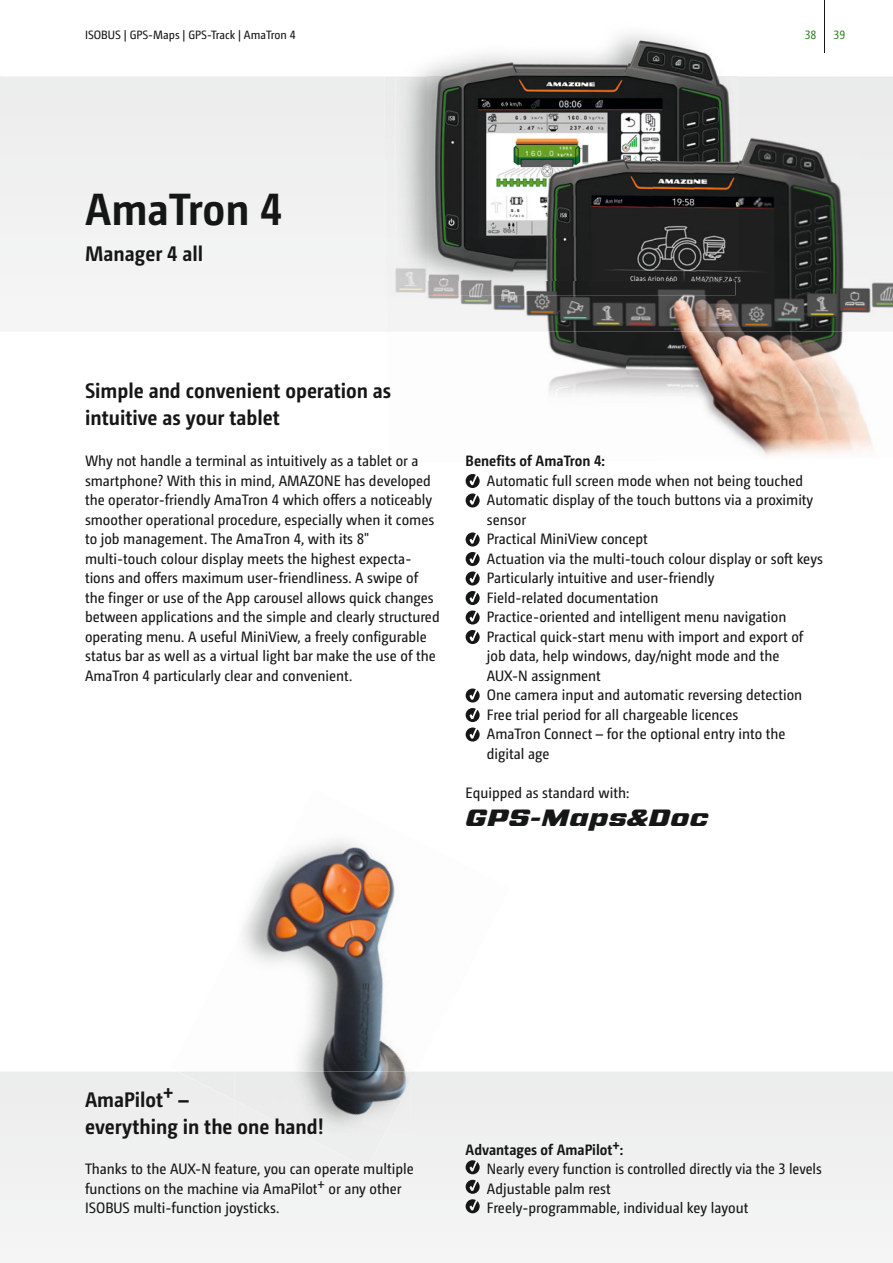
<style>
.page{position:relative;width:893px;height:1263px;background:#fff}
.page>*{position:absolute;margin:0;border:0;box-sizing:border-box;transform-origin:0 0}
.t1{font:700 45px "Camingo Dos Pro S Cd";color:#151616}
.t2{font:23.4px "Amazone VI Bl It";color:#151616}
.t3{font:700 21px/27px "Camingo Dos Pro S Cd";color:#151616}
.t4{font:15px/19.5px "Camingo Dos Pro S Cd";color:#151616}
.t5{font:700 15px "Camingo Dos Pro S Cd";color:#151616}
.t6{font:12px "Camingo Dos Pro S Cd";color:#151616}
.t7{font:12px "Camingo Dos Pro S Cd";color:#38832b}
</style>
<div class="page">
<div style="left:0;top:77px;width:384px;height:220px;background:#f0f0f0"></div>
<div style="left:0;top:1072px;width:893px;height:176px;background:#f1f1f1"></div>
<img style="left:427px;top:34px;width:311px;height:43px">
<img style="left:548px;top:332px;width:325px;height:124px">
<img style="left:384px;top:77px;width:509px;height:255px">
<div style="left:178px;top:1072px;width:238px;height:96px;background:#eff0f0"></div>
<img style="left:235px;top:840px;width:176px;height:295px">
<hr style="left:825px;top:0;width:1px;height:53px;background:#151616">
<svg style="left:466px;top:474px;width:14px;height:33px"></svg>
<svg style="left:466px;top:532px;width:14px;height:14px"></svg>
<svg style="left:466px;top:552px;width:14px;height:33px"></svg>
<svg style="left:466px;top:591px;width:14px;height:33px"></svg>
<svg style="left:466px;top:630px;width:14px;height:14px"></svg>
<svg style="left:466px;top:688px;width:14px;height:14px"></svg>
<svg style="left:466px;top:708px;width:14px;height:33px"></svg>
<svg style="left:466px;top:1160px;width:14px;height:14px"></svg>
<svg style="left:466px;top:1180px;width:14px;height:33px"></svg>
<p class="t6" style="left:85px;top:30px;width:212px">ISOBUS | GPS-Maps | GPS-Track | AmaTron 4</p>
<h1 class="t1" style="left:85px;top:191px;width:199px">AmaTron 4</h1>
<h3 class="t3" style="left:85px;top:242px;width:120px">Manager 4 all</h3>
<h3 class="t3" style="left:85px;top:379px;width:308px">Simple and convenient operation as intuitive as your tablet</h3>
<p class="t7" style="left:805px;top:30px;width:13px">38</p>
<p class="t7" style="left:833px;top:30px;width:13px">39</p>
<p class="t4" style="left:85px;top:452px;width:356px">Why not handle a terminal as intuitively as a tablet or a smartphone? With this in mind, AMAZONE has developed the operator-friendly AmaTron 4 which offers a noticeably smoother operational procedure, especially when it comes to job management. The AmaTron 4, with its 8" multi-touch colour display meets the highest expecta&shy;tions and offers maximum user-friendliness. A swipe of the finger or use of the App carousel allows quick changes between applications and the simple and clearly structured operating menu. A useful MiniView, a freely configurable status bar as well as a virtual light bar make the use of the AmaTron 4 particularly clear and convenient.</p>
<p class="t5" style="left:466px;top:455px;width:140px">Benefits of AmaTron 4:</p>
<p class="t4" style="left:487px;top:472px;width:337px">Automatic full screen mode when not being touched Automatic display of the touch buttons via a proximity sensor<br>Practical MiniView concept<br>Actuation via the multi-touch colour display or soft keys Particularly intuitive and user-friendly<br>Field-related documentation<br>Practice-oriented and intelligent menu navigation Practical quick-start menu with import and export of job data, help windows, day/night mode and the AUX-N assignment<br>One camera input and automatic reversing detection Free trial period for all chargeable licences<br>AmaTron Connect – for the optional entry into the digital age</p>
<p class="t4" style="left:466px;top:784px;width:165px">Equipped as standard with:</p>
<h2 class="t2" style="left:466px;top:804px;width:245px">GPS-Maps&amp;Doc</h2>
<h3 class="t3" style="left:85px;top:1087px;width:240px">AmaPilot+ –<br>everything in the one hand!</h3>
<p class="t4" style="left:85px;top:1160px;width:330px">Thanks to the AUX-N feature, you can operate multiple functions on the machine via AmaPilot+ or any other<br>ISOBUS multi-function joysticks.</p>
<p class="t5" style="left:466px;top:1143px;width:159px">Advantages of AmaPilot+:</p>
<p class="t4" style="left:487px;top:1160px;width:336px">Nearly every function is controlled directly via the 3 levels<br>Adjustable palm rest<br>Freely-programmable, individual key layout</p>
</div>
